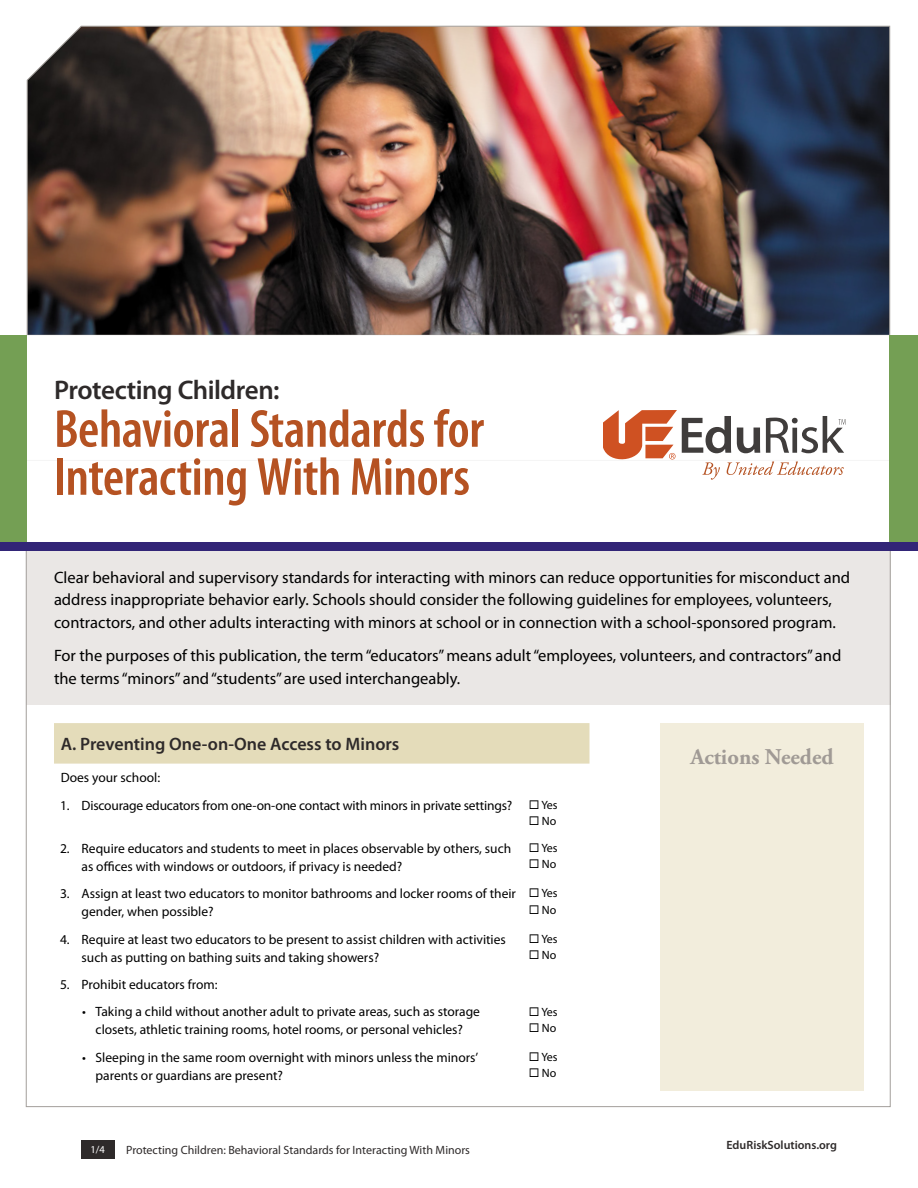
<style>
.page{position:relative;width:918px;height:1188px;background:#fff}
.page>*{position:absolute;margin:0;border:0;box-sizing:border-box;transform-origin:0 0}
.Title_2{font:600 condensed 54px/48px "Myriad Pro";letter-spacing:-.01em;color:#b55222}
.Title_1{font:600 27px "Myriad Pro";letter-spacing:-.02em;color:#2e2a2a}
.Actions{font:700 22.5px "Adobe Garamond Pro";color:#a09a95}
.style_section_start{font:600 18px "Myriad Pro";color:#2e2a2a}
.Intro{font:16.5px/22.5px "Myriad Pro";color:#000}
.Tier_One_Question{font:13.5px/18px "Myriad Pro";color:#000}
.t1{font:12px "Myriad Pro";color:#2e2a2a}
.Yes_and_No{font:12px "Myriad Pro";color:#000}
.t2{font:600 12px "Myriad Pro";color:#2e2a2a}
.t3{font:10.5px "Myriad Pro";color:#fff}
</style>
<div class="page">
<div style="left:26px;top:542px;width:864px;height:162px;background:#eae7e5"></div>
<img style="left:27px;top:26px;width:863px;height:310px">
<div style="left:27px;top:335px;width:862px;height:211px;background:#fff"></div>
<svg style="left:603px;top:410px;width:243px;height:70px"></svg>
<div style="left:0;top:335px;width:27px;height:211px;background:#749f54"></div>
<div style="left:890px;top:335px;width:28px;height:211px;background:#749f54"></div>
<div style="left:0;top:542px;width:918px;height:9px;background:#322577"></div>
<div style="left:81px;top:1140px;width:33px;height:19px;background:#2e2a2a"></div>
<div style="left:54px;top:723px;width:536px;height:41px;background:#e4dcba"></div>
<div style="left:660px;top:723px;width:204px;height:368px;background:#f2eddc"></div>
<h1 class="Title_1" style="left:54px;top:375px;width:227px">Protecting Children:</h1>
<h2 class="Title_2" style="left:54px;top:406px;width:432px">Behavioral Standards for<br>Interacting With Minors</h2>
<p class="Intro" style="left:54px;top:566px;width:798px">Clear behavioral and supervisory standards for interacting with minors can reduce opportunities for misconduct and address inappropriate behavior early. Schools should consider the following guidelines for employees, volunteers, contractors, and other adults interacting with minors at school or in connection with a school-sponsored program.</p>
<p class="Intro" style="left:54px;top:645px;width:789px">For the purposes of this publication, the term “educators” means adult “employees, volunteers, and contractors” and the terms “minors” and “students” are used interchangeably.</p>
<h2 class="style_section_start" style="left:61px;top:734px;width:340px">A. Preventing One-on-One Access to Minors</h2>
<p class="Tier_One_Question" style="left:61px;top:769px;width:101px">Does your school:</p>
<p class="Tier_One_Question" style="left:60px;top:797px;width:454px">1. Discourage educators from one-on-one contact with minors in private settings?</p>
<p class="Yes_and_No" style="left:541px;top:798px;width:18px">Yes</p>
<p class="Yes_and_No" style="left:542px;top:815px;width:16px">No</p>
<p class="Tier_One_Question" style="left:82px;top:840px;width:431px;text-indent:-22px">2. Require educators and students to meet in places observable by others, such as offices with windows or outdoors, if privacy is needed?</p>
<p class="Yes_and_No" style="left:541px;top:841px;width:18px">Yes</p>
<p class="Yes_and_No" style="left:542px;top:858px;width:16px">No</p>
<p class="Tier_One_Question" style="left:82px;top:885px;width:436px;text-indent:-22px">3. Assign at least two educators to monitor bathrooms and locker rooms of their gender, when possible?</p>
<p class="Yes_and_No" style="left:541px;top:887px;width:18px">Yes</p>
<p class="Yes_and_No" style="left:542px;top:903px;width:16px">No</p>
<p class="Tier_One_Question" style="left:82px;top:930px;width:426px;text-indent:-22px">4. Require at least two educators to be present to assist children with activities such as putting on bathing suits and taking showers?</p>
<p class="Yes_and_No" style="left:541px;top:932px;width:18px">Yes</p>
<p class="Yes_and_No" style="left:542px;top:949px;width:16px">No</p>
<p class="Tier_One_Question" style="left:60px;top:976px;width:159px">5. Prohibit educators from:</p>
<p class="Tier_One_Question" style="left:82px;top:1003px;width:399px;text-align:center">• Taking a child without another adult to private areas, such as storage closets, athletic training rooms, hotel rooms, or personal vehicles?</p>
<p class="Yes_and_No" style="left:541px;top:1005px;width:18px">Yes</p>
<p class="Yes_and_No" style="left:542px;top:1021px;width:16px">No</p>
<p class="Tier_One_Question" style="left:96px;top:1049px;width:384px;text-indent:-14px">• Sleeping in the same room overnight with minors unless the minors’ parents or guardians are present?</p>
<p class="Yes_and_No" style="left:541px;top:1050px;width:18px">Yes</p>
<p class="Yes_and_No" style="left:542px;top:1067px;width:16px">No</p>
<p class="Actions" style="left:690px;top:744px;width:145px">Actions Needed</p>
<p class="t3" style="left:90px;top:1144px;width:16px">1/4</p>
<p class="t1" style="left:126px;top:1144px;width:345px">Protecting Children: Behavioral Standards for Interacting With Minors</p>
<p class="t2" style="left:727px;top:1138px;width:112px">EduRiskSolutions.org</p>
</div>
